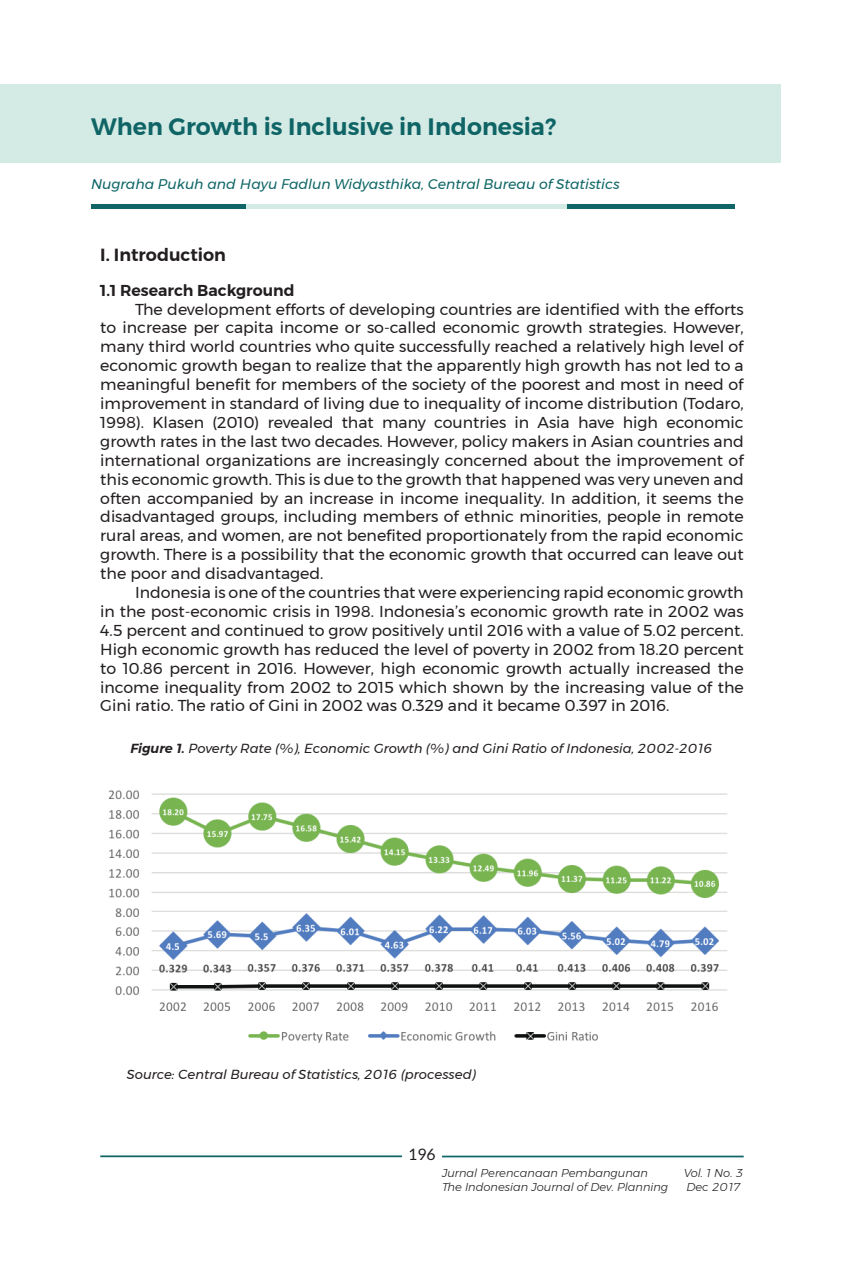
<style>
.page{position:relative;width:844px;height:1265px;background:#fff}
.page>*{position:absolute;margin:0;border:0;box-sizing:border-box;transform-origin:0 0}
.t1{font:600 23.62px "Montserrat";color:#0f6466}
.t2{font:600 17.5px "Montserrat";color:#231f20}
.t3{font:15.75px/18.9px "Montserrat";color:#231f20;text-align:justify}
.t4{font:600 15.75px "Montserrat";color:#231f20}
.t5{font:15.75px "Lato";color:#231f20}
.t6{font:italic 14px "Montserrat";color:#106667}
.t7{font:italic 13.12px "Montserrat";color:#231f20}
.t8{font:italic 300 11.38px/13.7px "Montserrat";color:#231f20}
.s1{font-weight:600}
</style>
<div class="page">
<div style="left:0;top:84px;width:780px;height:79px;background:#d3eae5"></div>
<hr style="left:442px;top:1156px;width:301px;height:1px;background:#106667">
<div style="left:91px;top:204px;width:643px;height:5px;background:#106667"></div>
<div style="left:246px;top:204px;width:320px;height:5px;background:#d3eae5"></div>
<hr style="left:100px;top:1155px;width:302px;height:2px;background:#106667">
<img style="left:108px;top:790px;width:620px;height:253px">
<h1 class="t1" style="left:91px;top:108px;width:466px">When Growth is Inclusive in Indonesia?</h1>
<p class="t6" style="left:91px;top:173px;width:530px">Nugraha Pukuh and Hayu Fadlun Widyasthika, Central Bureau of Statistics</p>
<p class="t2" style="left:100px;top:241px;width:127px">I. Introduction</p>
<p class="t4" style="left:100px;top:278px;width:196px">1.1 Research Background</p>
<p class="t3" style="left:100px;top:299px;width:644px;text-indent:35px">The development efforts of developing countries are identified with the efforts to increase per capita income or so-called economic growth strategies. However, many third world countries who quite successfully reached a relatively high level of economic growth began to realize that the apparently high growth has not led to a meaningful benefit for members of the society of the poorest and most in need of improvement in standard of living due to inequality of income distribution (Todaro, 1998). Klasen (2010) revealed that many countries in Asia have high economic growth rates in the last two decades. However, policy makers in Asian countries and international organizations are increasingly concerned about the improvement of this economic growth. This is due to the growth that happened was very uneven and often accompanied by an increase in income inequality. In addition, it seems the disadvantaged groups, including members of ethnic minorities, people in remote rural areas, and women, are not benefited proportionately from the rapid economic growth. There is a possibility that the economic growth that occurred can leave out the poor and disadvantaged.</p>
<p class="t3" style="left:100px;top:583px;width:644px;text-indent:35px">Indonesia is one of the countries that were experiencing rapid economic growth in the post-economic crisis in 1998. Indonesia’s economic growth rate in 2002 was 4.5 percent and continued to grow positively until 2016 with a value of 5.02 percent.<br>High economic growth has reduced the level of poverty in 2002 from 18.20 percent to 10.86 percent in 2016. However, high economic growth actually increased the income inequality from 2002 to 2015 which shown by the increasing value of the Gini ratio. The ratio of Gini in 2002 was 0.329 and it became 0.397 in 2016.</p>
<p class="t7" style="left:130px;top:738px;width:583px"><span class="s1">Figure 1.</span> Poverty Rate (%), Economic Growth (%) and Gini Ratio of Indonesia, 2002-2016</p>
<p class="t7" style="left:127px;top:1065px;width:350px">Source: Central Bureau of Statistics, 2016 (processed)</p>
<p class="t5" style="left:408px;top:1146px;width:29px">196</p>
<p class="t8" style="left:442px;top:1166px;width:227px">Jurnal Perencanaan Pembangunan<br>The Indonesian Journal of Dev. Planning</p>
<p class="t8" style="left:683px;top:1166px;width:61px">Vol. 1 No. 3<br>Dec 2017</p>
</div>
